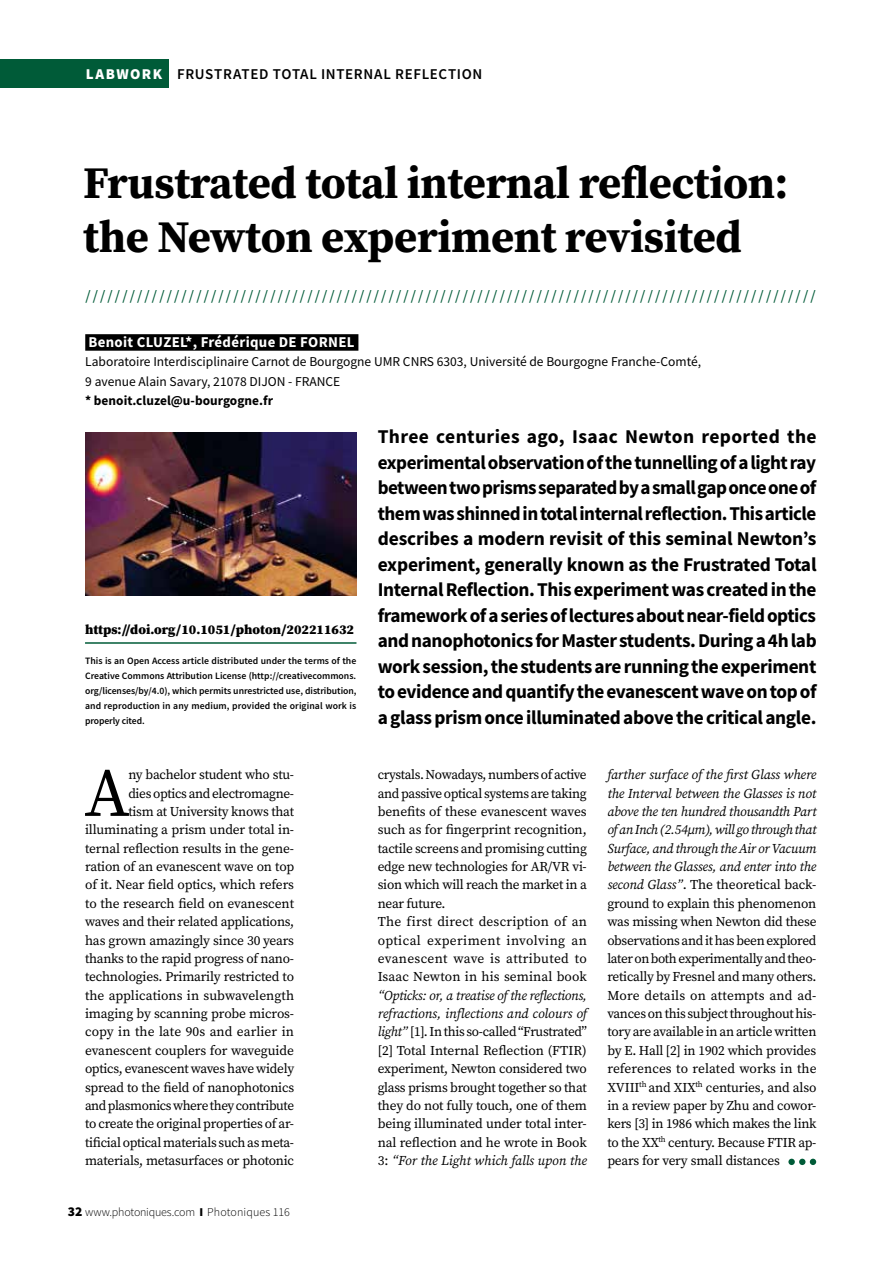
<style>
.page{position:relative;width:893px;height:1263px;background:#fff}
.page>*{position:absolute;margin:0;border:0;box-sizing:border-box;transform-origin:0 0}
.t1{font:68.4px "Source Serif Pro";color:#000}
.t2{font:700 45px/54px "Source Serif Pro";letter-spacing:-.01em;color:#000}
.t3{font:700 19.5px/25.5px "Source Sans Pro";letter-spacing:-.02em;color:#000;text-align:justify}
.t4{font:18px "Minion Pro";color:#005b38}
.t5{font:600 15px "Source Sans Pro";color:#000}
.t6{font:700 15px "Source Sans Pro";letter-spacing:.02em;color:#fff}
.t7{font:13.5px/18.3px "Source Serif Pro";letter-spacing:-.02em;color:#000;text-align:justify}
.t8{font:13.5px/19.5px "Source Sans Pro";color:#000}
.t9{font:900 13.5px "Source Serif Pro";color:#000}
.t10{font:700 13.5px "Source Sans Pro";color:#000}
.t11{font:300 12px "Source Sans Pro";letter-spacing:-.005em;color:#000}
.t12{font:600 9.75px/15px "Source Sans Pro";letter-spacing:.01em;color:#000;text-align:justify}
.s1{font-weight:900;color:#fff}
.s2{font-style:italic}
.s3{font-weight:900;font-size:13.5px}
.s4{font-weight:900}
</style>
<div class="page">
<div style="left:0;top:60px;width:169px;height:28px;background:#005b38"></div>
<div style="left:85px;top:334px;width:273px;height:17px;background:#000"></div>
<hr style="left:85px;top:642px;width:271px;height:2px;background:#005b38">
<img style="left:85px;top:432px;width:271px;height:164px">
<div style="left:788px;top:1159px;width:7px;height:6px;background:#005b38;border-radius:50%"></div>
<svg style="left:799px;top:1159px;width:17px;height:6px"></svg>
<p class="t5" style="left:86px;top:64px;width:110px"><span class="s1">LABWORK</span> Frustrated</p>
<p class="t5" style="left:273px;top:64px;width:10px">total</p>
<p class="t5" style="left:321px;top:64px;width:10px">internal</p>
<p class="t5" style="left:395px;top:64px;width:10px">reflection</p>
<h2 class="t2" style="left:83px;top:156px;width:706px">Frustrated total internal reflection: the Newton experiment revisited</h2>
<h3 class="t4" style="left:85px;top:284px;width:732px">///////////////////////////////////////////////////////////////////////////////////////////////////</h3>
<p class="t6" style="left:88px;top:332px;width:268px">Benoit CLUZEL*, Frédérique DE FORNEL</p>
<p class="t8" style="left:85px;top:352px;width:617px">Laboratoire Interdisciplinaire Carnot de Bourgogne UMR CNRS 6303, Université de Bourgogne Franche-Comté,<br>9 avenue Alain Savary, 21078 DIJON - FRANCE</p>
<p class="t10" style="left:85px;top:392px;width:189px">* benoit.cluzel@u-bourgogne.fr</p>
<p class="t9" style="left:85px;top:620px;width:271px">https://doi.org/10.1051/photon/202211632</p>
<p class="t12" style="left:85px;top:653px;width:273px">This is an Open Access article distributed under the terms of the Creative Commons Attribution License (http://creativecommons. org/licenses/by/4.0), which permits unrestricted use, distribution, and reproduction in any medium, provided the original work is properly cited.</p>
<p class="t3" style="left:378px;top:424px;width:440px">Three centuries ago, Isaac Newton reported the experimental observation of the tunnelling of a light ray between two prisms separated by a small gap once one of them was shinned in total internal reflection. This article describes a modern revisit of this seminal Newton’s experiment, generally known as the Frustrated Total Internal Reflection. This experiment was created in the framework of a series of lectures about near-field optics and nanophotonics for Master students. During a 4h lab work session, the students are running the experiment to evidence and quantify the evanescent wave on top of a glass prism once illuminated above the critical angle.</p>
<p class="t7" style="left:85px;top:765px;width:211px;text-align:right">ny bachelor student who stu-<br>dies optics and electromagne-<br>tism at University knows that illuminating a prism under total in&shy;ternal reflection results in the gene&shy;ration of an evanescent wave on top of it. Near field optics, which refers to the research field on evanescent waves and their related applications, has grown amazingly since 30 years thanks to the rapid progress of nano&shy;technologies. Primarily restricted to the applications in subwavelength imaging by scanning probe micros&shy;copy in the late 90s and earlier in evanescent couplers for waveguide optics, evanescent waves have widely spread to the field of nanophotonics and plasmonics where they contribute to create the original properties of ar&shy;tificial optical materials such as meta&shy;materials, metasurfaces or photonic</p>
<p class="t7" style="left:378px;top:765px;width:211px;text-align:left">crystals. Nowadays, numbers of active and passive optical systems are taking benefits of these evanescent waves such as for fingerprint recognition, tactile screens and promising cutting edge new technologies for AR/VR vi&shy;sion which will reach the market in a near future.<br>The first direct description of an optical experiment involving an evanescent wave is attributed to Isaac Newton in his seminal book</p>
<h1 class="t1" style="left:85px;top:747px;width:46px">A</h1>
<p class="t7" style="left:378px;top:986px;width:211px"><span class="s2">“Opticks: or, a treatise of the reflections, refractions, inflections and colours of light”</span> [1]. In this so-called “Frustrated” [2] Total Internal Reflection (FTIR) experiment, Newton considered two glass prisms brought together so that they do not fully touch, one of them being illuminated under total inter&shy;nal reflection and he wrote in Book 3: <span class="s2">“For the Light which falls upon the</span></p>
<p class="t11" style="left:68px;top:1205px;width:224px"><span class="s3">32</span> www.photoniques.com <span class="s4">I</span> Photoniques 116</p>
<p class="t7" style="left:607px;top:765px;width:211px"><span class="s2">farther surface of the first Glass where the Interval between the Glasses is not above the ten hundred thousandth Part of an Inch (2.54µm), will go through that Surface, and through the Air or Vacuum between the Glasses, and enter into the second Glass”</span>. The theoretical back&shy;ground to explain this phenomenon was missing when Newton did these observations and it has been explored later on both experimentally and theo&shy;retically by Fresnel and many others.<br>More details on attempts and ad&shy;vances on this subject throughout his&shy;tory are available in an article written by E. Hall [2] in 1902 which provides references to related works in the XVIII<sup>th</sup> and XIX<sup>th</sup> centuries, and also in a review paper by Zhu and cowor&shy;kers [3] in 1986 which makes the link to the XX<sup>th</sup> century. Because FTIR ap&shy;pears for very small distances</p>
</div>
